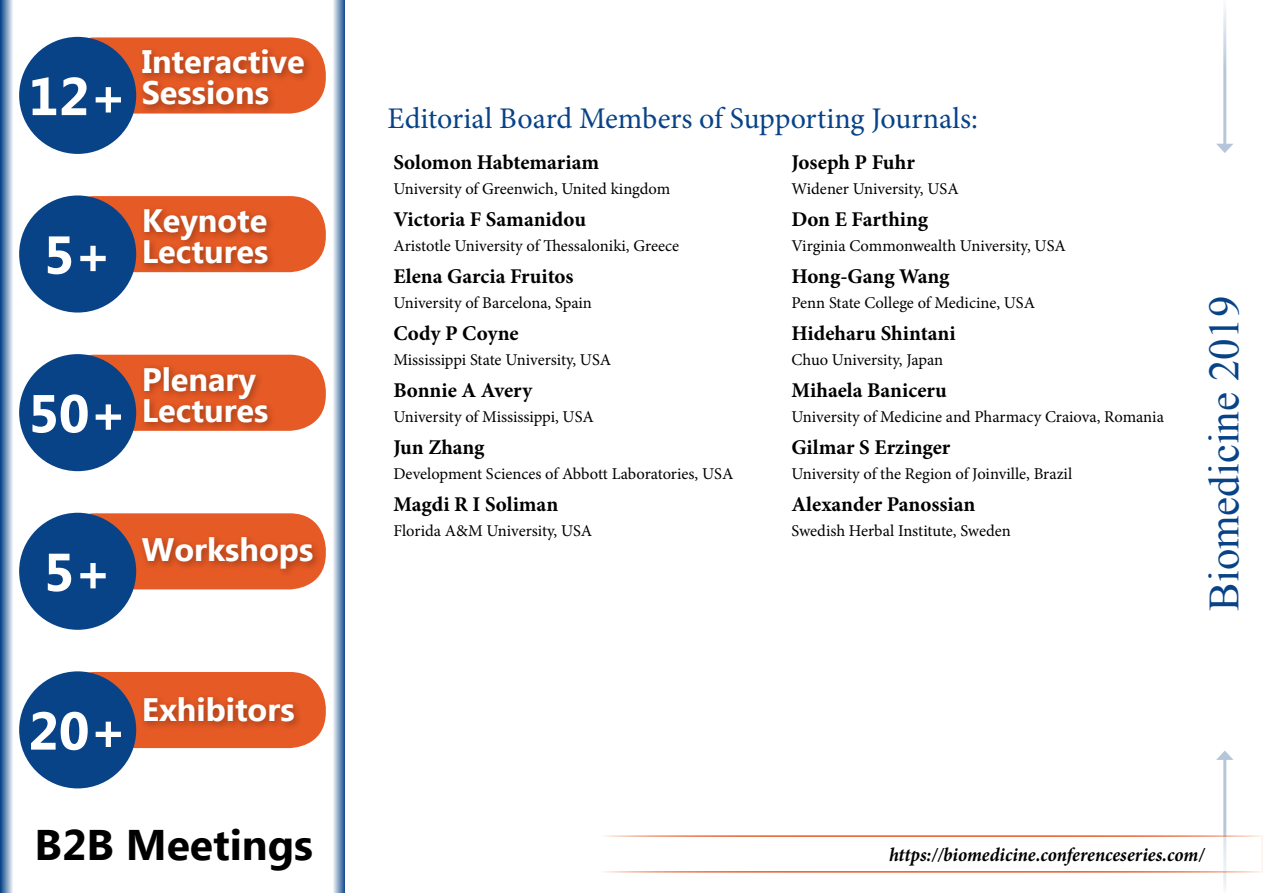
<style>
.page{position:relative;width:1263px;height:893px;background:#fff}
.page>*{position:absolute;margin:0;border:0;box-sizing:border-box;transform-origin:0 0}
.t1{font:700 53.25px "Ebrima";color:#fff}
.t2{font:42.75px "Times New Roman";color:#084388}
.t3{font:700 42.75px "Ebrima";color:#000}
.t4{font:700 32.4px/30.9px "Ebrima";color:#fff}
.t5{font:30px "Minion Pro";letter-spacing:-.005em;color:#084388}
.t6{font:700 21px "Minion Pro";color:#000}
.t7{font:italic 700 19.5px "Minion Pro";letter-spacing:-.005em;color:#000;scale:.95 1}
.t8{font:16.5px "Minion Pro";letter-spacing:-.005em;color:#000}
</style>
<div class="page">
<div style="left:58px;top:37px;width:268px;height:77px;background:#e65a25;border-radius:36px"></div>
<div style="left:19px;top:37px;width:117px;height:117px;background:#084388;border-radius:50%"></div>
<div style="left:138px;top:45px;width:176px;height:70px;background:#000;opacity:.3"></div>
<div style="left:58px;top:196px;width:268px;height:76px;background:#e65a25;border-radius:36px"></div>
<div style="left:19px;top:195px;width:117px;height:118px;background:#084388;border-radius:50%"></div>
<div style="left:140px;top:205px;width:137px;height:68px;background:#000;opacity:.3"></div>
<div style="left:58px;top:355px;width:268px;height:76px;background:#e65a25;border-radius:36px"></div>
<div style="left:19px;top:354px;width:117px;height:117px;background:#084388;border-radius:50%"></div>
<div style="left:140px;top:362px;width:137px;height:70px;background:#000;opacity:.3"></div>
<div style="left:58px;top:513px;width:268px;height:76px;background:#e65a25;border-radius:36px"></div>
<div style="left:19px;top:513px;width:117px;height:117px;background:#084388;border-radius:50%"></div>
<div style="left:138px;top:533px;width:184px;height:45px;background:#000;opacity:.3"></div>
<div style="left:58px;top:672px;width:268px;height:76px;background:#e65a25;border-radius:36px"></div>
<div style="left:19px;top:671px;width:117px;height:117px;background:#084388;border-radius:50%"></div>
<div style="left:140px;top:693px;width:164px;height:38px;background:#000;opacity:.3"></div>
<svg style="left:0;top:0;width:13px;height:893px;background:#7a99be"></svg>
<svg style="left:333px;top:0;width:12px;height:893px;background:#8da8c8"></svg>
<hr style="left:1223px;top:757px;width:3px;height:136px;background:#084388">
<svg style="left:1216px;top:750px;width:17px;height:10px"></svg>
<hr style="left:1223px;top:0;width:3px;height:146px;background:#084388">
<svg style="left:1216px;top:144px;width:17px;height:9px"></svg>
<div style="left:597px;top:835px;width:666px;height:38px;background:#fff;border:2px solid #e65a25"></div>
<h1 class="t1" style="left:28px;top:57px;width:100px">12+</h1>
<h3 class="t4" style="left:142px;top:48px;width:165px">Interactive<br>Sessions</h3>
<h1 class="t1" style="left:44px;top:215px;width:70px">5+</h1>
<h3 class="t4" style="left:142px;top:207px;width:128px">Keynote<br>Lectures</h3>
<h1 class="t1" style="left:28px;top:374px;width:100px">50+</h1>
<h3 class="t4" style="left:142px;top:365px;width:128px">Plenary<br>Lectures</h3>
<h1 class="t1" style="left:44px;top:532px;width:70px">5+</h1>
<h3 class="t4" style="left:142px;top:536px;width:173px">Workshops</h3>
<h1 class="t1" style="left:28px;top:691px;width:100px">20+</h1>
<h3 class="t4" style="left:142px;top:696px;width:154px">Exhibitors</h3>
<h2 class="t3" style="left:35px;top:813px;width:280px">B2B Meetings</h2>
<h3 class="t5" style="left:387px;top:99px;width:592px">Editorial Board Members of Supporting Journals:</h3>
<p class="t6" style="left:393px;top:147px;width:207px">Solomon Habtemariam</p>
<p class="t8" style="left:393px;top:178px;width:278px">University of Greenwich, United kingdom</p>
<p class="t6" style="left:393px;top:204px;width:194px">Victoria F Samanidou</p>
<p class="t8" style="left:393px;top:235px;width:287px">Aristotle University of Thessaloniki, Greece</p>
<p class="t6" style="left:393px;top:261px;width:182px">Elena Garcia Fruitos</p>
<p class="t8" style="left:393px;top:292px;width:200px">University of Barcelona, Spain</p>
<p class="t6" style="left:393px;top:318px;width:127px">Cody P Coyne</p>
<p class="t8" style="left:393px;top:349px;width:219px">Mississippi State University, USA</p>
<p class="t6" style="left:393px;top:375px;width:140px">Bonnie A Avery</p>
<p class="t8" style="left:393px;top:406px;width:202px">University of Mississippi, USA</p>
<p class="t6" style="left:393px;top:432px;width:93px">Jun Zhang</p>
<p class="t8" style="left:393px;top:463px;width:342px">Development Sciences of Abbott Laboratories, USA</p>
<p class="t6" style="left:393px;top:489px;width:166px">Magdi R I Soliman</p>
<p class="t8" style="left:393px;top:520px;width:201px">Florida A&amp;M University, USA</p>
<p class="t6" style="left:791px;top:147px;width:125px">Joseph P Fuhr</p>
<p class="t8" style="left:791px;top:178px;width:169px">Widener University, USA</p>
<p class="t6" style="left:791px;top:204px;width:138px">Don E Farthing</p>
<p class="t8" style="left:791px;top:235px;width:276px">Virginia Commonwealth University, USA</p>
<p class="t6" style="left:791px;top:261px;width:160px">Hong-Gang Wang</p>
<p class="t8" style="left:791px;top:292px;width:245px">Penn State College of Medicine, USA</p>
<p class="t6" style="left:791px;top:318px;width:166px">Hideharu Shintani</p>
<p class="t8" style="left:791px;top:349px;width:153px">Chuo University, Japan</p>
<p class="t6" style="left:791px;top:375px;width:157px">Mihaela Baniceru</p>
<p class="t8" style="left:791px;top:406px;width:374px">University of Medicine and Pharmacy Craiova, Romania</p>
<p class="t6" style="left:791px;top:432px;width:160px">Gilmar S Erzinger</p>
<p class="t8" style="left:791px;top:463px;width:282px">University of the Region of Joinville, Brazil</p>
<p class="t6" style="left:791px;top:489px;width:185px">Alexander Panossian</p>
<p class="t8" style="left:791px;top:520px;width:221px">Swedish Herbal Institute, Sweden</p>
<h2 class="t2" style="left:1195px;top:611px;width:316px;rotate:-90deg">Biomedicine 2019</h2>
<p class="t7" style="left:889px;top:841px;width:333px">https://biomedicine.conferenceseries.com/</p>
</div>
